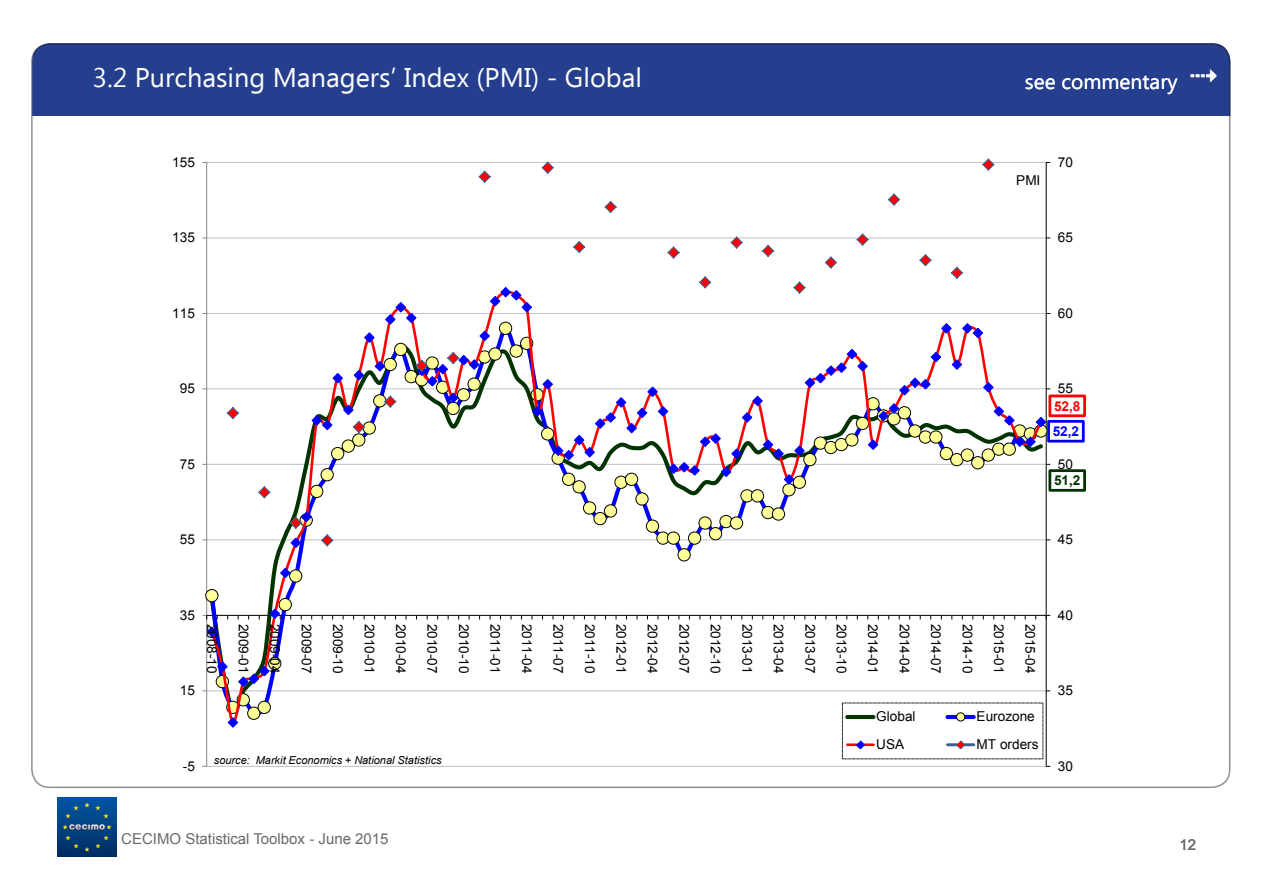
<style>
.page{position:relative;width:1263px;height:893px;background:#fff}
.page>*{position:absolute;margin:0;border:0;box-sizing:border-box;transform-origin:0 0}
.t1{font:27px "Ebrima";color:#fff}
.t2{font:21px "Ebrima";color:#fff}
.t3{font:15px "Arial";color:#69696c}
.t4{font:13.65px "Arial";color:#000}
.t5{font:700 13.65px "Arial";color:#030}
.t6{font:700 13.65px "Arial";color:#00f}
.t7{font:700 13.65px "Arial";color:#f00}
.t8{font:italic 10.95px "Arial";color:#000}
</style>
<div class="page">
<div style="left:32px;top:43px;width:1198px;height:117px;background:#253f8e;border-radius:18px"></div>
<div style="left:32px;top:117px;width:1199px;height:74px;background:#fff"></div>
<img style="left:58px;top:797px;width:58px;height:59px">
<hr style="left:207px;top:766px;width:839px;height:1px;background:#c0c0c0">
<hr style="left:207px;top:313px;width:839px;height:1px;background:#c0c0c0">
<hr style="left:207px;top:238px;width:839px;height:1px;background:#c0c0c0">
<hr style="left:207px;top:162px;width:839px;height:1px;background:#c0c0c0">
<hr style="left:206px;top:162px;width:1px;height:604px;background:#868686">
<hr style="left:1046px;top:162px;width:1px;height:604px;background:#000">
<svg style="left:206px;top:589px;width:12px;height:13px"></svg>
<div style="left:205px;top:589px;width:13px;height:13px;border:1px solid #000;border-radius:50%"></div>
<div style="left:1035px;top:425px;width:12px;height:12px;background:#ff9;border-radius:50%"></div>
<div style="left:1034px;top:424px;width:13px;height:14px;border:1px solid #000;border-radius:50%"></div>
<svg style="left:209px;top:313px;width:835px;height:416px"></svg>
<svg style="left:206px;top:626px;width:12px;height:12px"></svg>
<svg style="left:216px;top:660px;width:13px;height:13px"></svg>
<svg style="left:227px;top:716px;width:12px;height:13px"></svg>
<svg style="left:237px;top:665px;width:33px;height:23px"></svg>
<svg style="left:269px;top:608px;width:12px;height:12px"></svg>
<svg style="left:279px;top:567px;width:12px;height:12px"></svg>
<svg style="left:290px;top:537px;width:12px;height:12px"></svg>
<svg style="left:311px;top:414px;width:22px;height:17px"></svg>
<svg style="left:332px;top:372px;width:12px;height:12px"></svg>
<svg style="left:353px;top:369px;width:12px;height:12px"></svg>
<svg style="left:363px;top:331px;width:12px;height:13px"></svg>
<svg style="left:374px;top:360px;width:12px;height:12px"></svg>
<svg style="left:384px;top:302px;width:33px;height:23px"></svg>
<svg style="left:478px;top:330px;width:13px;height:12px"></svg>
<svg style="left:490px;top:287px;width:42px;height:26px"></svg>
<svg style="left:531px;top:348px;width:411px;height:137px"></svg>
<svg style="left:940px;top:322px;width:12px;height:12px"></svg>
<svg style="left:951px;top:358px;width:12px;height:13px"></svg>
<svg style="left:961px;top:322px;width:23px;height:17px"></svg>
<svg style="left:982px;top:381px;width:12px;height:12px"></svg>
<svg style="left:993px;top:405px;width:22px;height:22px"></svg>
<svg style="left:1014px;top:436px;width:22px;height:12px"></svg>
<svg style="left:1035px;top:416px;width:12px;height:12px"></svg>
<svg style="left:226px;top:406px;width:13px;height:14px"></svg>
<svg style="left:258px;top:485px;width:13px;height:14px"></svg>
<svg style="left:289px;top:511px;width:23px;height:18px"></svg>
<svg style="left:321px;top:533px;width:13px;height:14px"></svg>
<svg style="left:342px;top:404px;width:23px;height:30px"></svg>
<svg style="left:384px;top:395px;width:13px;height:13px"></svg>
<svg style="left:415px;top:351px;width:65px;height:53px"></svg>
<svg style="left:478px;top:170px;width:13px;height:13px"></svg>
<svg style="left:541px;top:161px;width:13px;height:13px"></svg>
<svg style="left:573px;top:241px;width:13px;height:12px"></svg>
<svg style="left:604px;top:201px;width:13px;height:12px"></svg>
<svg style="left:667px;top:246px;width:13px;height:13px"></svg>
<svg style="left:699px;top:276px;width:13px;height:13px"></svg>
<svg style="left:730px;top:236px;width:13px;height:13px"></svg>
<svg style="left:762px;top:244px;width:12px;height:13px"></svg>
<svg style="left:793px;top:281px;width:13px;height:13px"></svg>
<svg style="left:825px;top:256px;width:12px;height:13px"></svg>
<svg style="left:856px;top:233px;width:13px;height:13px"></svg>
<svg style="left:888px;top:193px;width:12px;height:13px"></svg>
<svg style="left:919px;top:254px;width:13px;height:13px"></svg>
<svg style="left:951px;top:266px;width:12px;height:13px"></svg>
<svg style="left:982px;top:158px;width:13px;height:13px"></svg>
<div style="left:1048px;top:469px;width:38px;height:23px;border:3px solid #030"></div>
<div style="left:1047px;top:420px;width:38px;height:23px;border:3px solid #00f"></div>
<div style="left:1048px;top:395px;width:38px;height:22px;border:3px solid #f00"></div>
<hr style="left:847px;top:715px;width:26px;height:4px;background:#030">
<hr style="left:947px;top:715px;width:27px;height:4px;background:#00f">
<div style="left:956px;top:713px;width:9px;height:8px;background:#ff9;border-radius:50%"></div>
<div style="left:956px;top:712px;width:9px;height:9px;border:1px solid #000;border-radius:50%"></div>
<hr style="left:847px;top:743px;width:26px;height:3px;background:#f00">
<svg style="left:855px;top:740px;width:11px;height:10px"></svg>
<hr style="left:947px;top:743px;width:27px;height:3px;background:#386192">
<svg style="left:955px;top:740px;width:11px;height:10px"></svg>
<p class="t1" style="left:92px;top:59px;width:551px">3.2 Purchasing Managers’ Index (PMI) - Global</p>
<p class="t2" style="left:1025px;top:67px;width:193px">see commentary ✔</p>
<p class="t4" style="left:172px;top:153px;width:24px">155</p>
<p class="t4" style="left:1058px;top:153px;width:17px">70</p>
<p class="t4" style="left:1016px;top:171px;width:26px">PMI</p>
<p class="t4" style="left:172px;top:228px;width:24px">135</p>
<p class="t4" style="left:1058px;top:228px;width:17px">65</p>
<p class="t4" style="left:172px;top:304px;width:24px">115</p>
<p class="t4" style="left:1058px;top:304px;width:17px">60</p>
<p class="t4" style="left:180px;top:379px;width:17px">95</p>
<p class="t4" style="left:1058px;top:379px;width:17px">55</p>
<p class="t7" style="left:1054px;top:397px;width:28px">52,8</p>
<p class="t6" style="left:1053px;top:422px;width:28px">52,2</p>
<p class="t4" style="left:180px;top:455px;width:17px">75</p>
<p class="t4" style="left:1058px;top:455px;width:17px">50</p>
<p class="t5" style="left:1054px;top:471px;width:28px">51,2</p>
<p class="t4" style="left:180px;top:530px;width:17px">55</p>
<p class="t4" style="left:1058px;top:530px;width:17px">45</p>
<p class="t4" style="left:180px;top:606px;width:17px">35</p>
<p class="t4" style="left:1058px;top:606px;width:17px">40</p>
<p class="t4" style="left:221px;top:624px;width:51px;rotate:90deg">2008-10</p>
<p class="t4" style="left:253px;top:624px;width:51px;rotate:90deg">2009-01</p>
<p class="t4" style="left:284px;top:624px;width:51px;rotate:90deg">2009-04</p>
<p class="t4" style="left:315px;top:624px;width:51px;rotate:90deg">2009-07</p>
<p class="t4" style="left:347px;top:624px;width:51px;rotate:90deg">2009-10</p>
<p class="t4" style="left:378px;top:624px;width:51px;rotate:90deg">2010-01</p>
<p class="t4" style="left:410px;top:624px;width:51px;rotate:90deg">2010-04</p>
<p class="t4" style="left:441px;top:624px;width:51px;rotate:90deg">2010-07</p>
<p class="t4" style="left:473px;top:624px;width:51px;rotate:90deg">2010-10</p>
<p class="t4" style="left:504px;top:624px;width:51px;rotate:90deg">2011-01</p>
<p class="t4" style="left:536px;top:624px;width:51px;rotate:90deg">2011-04</p>
<p class="t4" style="left:567px;top:624px;width:51px;rotate:90deg">2011-07</p>
<p class="t4" style="left:599px;top:624px;width:51px;rotate:90deg">2011-10</p>
<p class="t4" style="left:630px;top:624px;width:51px;rotate:90deg">2012-01</p>
<p class="t4" style="left:662px;top:624px;width:51px;rotate:90deg">2012-04</p>
<p class="t4" style="left:693px;top:624px;width:51px;rotate:90deg">2012-07</p>
<p class="t4" style="left:725px;top:624px;width:51px;rotate:90deg">2012-10</p>
<p class="t4" style="left:756px;top:624px;width:51px;rotate:90deg">2013-01</p>
<p class="t4" style="left:787px;top:624px;width:51px;rotate:90deg">2013-04</p>
<p class="t4" style="left:819px;top:624px;width:51px;rotate:90deg">2013-07</p>
<p class="t4" style="left:850px;top:624px;width:51px;rotate:90deg">2013-10</p>
<p class="t4" style="left:882px;top:624px;width:51px;rotate:90deg">2014-01</p>
<p class="t4" style="left:913px;top:624px;width:51px;rotate:90deg">2014-04</p>
<p class="t4" style="left:945px;top:624px;width:51px;rotate:90deg">2014-07</p>
<p class="t4" style="left:976px;top:624px;width:51px;rotate:90deg">2014-10</p>
<p class="t4" style="left:1008px;top:624px;width:51px;rotate:90deg">2015-01</p>
<p class="t4" style="left:1039px;top:624px;width:51px;rotate:90deg">2015-04</p>
<p class="t4" style="left:180px;top:681px;width:17px">15</p>
<p class="t4" style="left:1058px;top:681px;width:17px">35</p>
<p class="t4" style="left:876px;top:707px;width:41px">Global</p>
<p class="t4" style="left:976px;top:707px;width:60px">Eurozone</p>
<p class="t4" style="left:876px;top:735px;width:30px">USA</p>
<p class="t4" style="left:976px;top:735px;width:64px">MT orders</p>
<p class="t4" style="left:183px;top:757px;width:14px">-5</p>
<p class="t8" style="left:214px;top:753px;width:229px">source: Markit Economics + National Statistics</p>
<p class="t4" style="left:1058px;top:757px;width:17px">30</p>
<p class="t3" style="left:121px;top:829px;width:269px">CECIMO Statistical Toolbox - June 2015</p>
<p class="t3" style="left:1179px;top:835px;width:18px">12</p>
</div>
